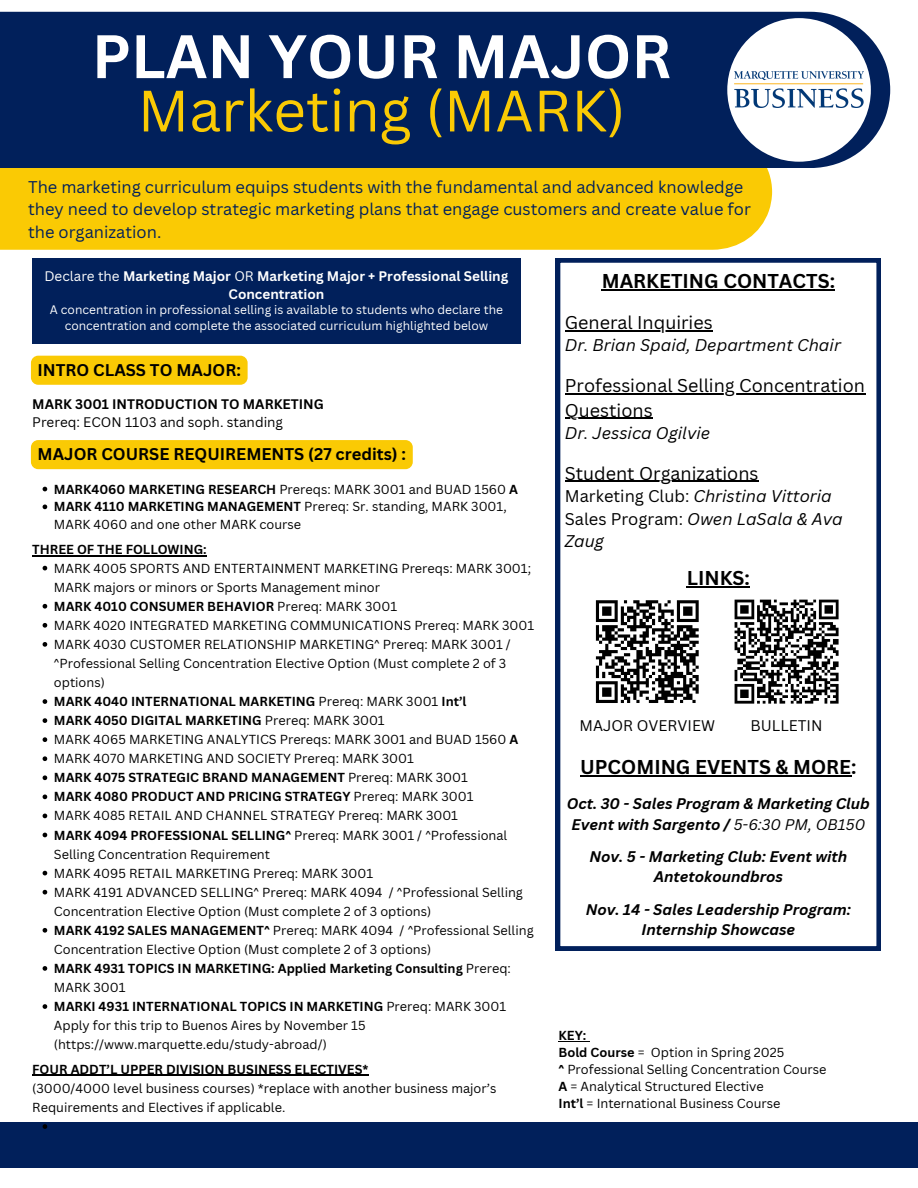
<style>
.page{position:relative;width:918px;height:1188px;background:#fff}
.page>*{position:absolute;margin:0;border:0;box-sizing:border-box;transform-origin:0 0}
.t1{font:700 60px "Canva Sans";color:#fff}
.t2{font:57px "Canva Sans";color:#faca04}
.t3{font:700 19.5px "Canva Sans";color:#000}
.t4{font:18px "Canva Sans";color:#000}
.t5{font:16.5px/22.5px "Canva Sans";color:#01205b}
.t6{font:italic 16.5px/22.5px "Canva Sans";color:#000}
.t7{font:700 16.5px "Canva Sans";color:#000}
.t8{font:italic 700 15px/20.2px "Canva Sans";color:#000;text-align:center}
.t9{font:15px "Canva Sans";color:#000}
.t10{font:700 13.5px/18px "Canva Sans";color:#fff;text-align:center}
.t11{font:700 13.5px "Canva Sans";color:#000}
.t12{font:13.5px "Canva Sans";color:#000}
.t13{font:12.75px/19px "Canva Sans";color:#000}
.t14{font:700 12.75px/19px "Canva Sans";color:#000}
.t15{font:12px/15.8px "Canva Sans";color:#fff;text-align:center}
.s1{font-weight:400}
.s2{font-weight:700}
.s3{font-style:normal}
</style>
<div class="page">
<div style="left:0;top:168px;width:772px;height:82px;background:#faca04"></div>
<div style="left:0;top:12px;width:890px;height:156px;background:#01205b"></div>
<div style="left:727px;top:18px;width:144px;height:144px;background:#fff;border-radius:50%"></div>
<img style="left:735px;top:72px;width:128px;height:36px">
<svg style="left:556px;top:258px;width:325px;height:692px"></svg>
<hr style="left:602px;top:290px;width:233px;height:1px;background:#000">
<hr style="left:565px;top:330px;width:148px;height:1px;background:#000">
<hr style="left:565px;top:393px;width:300px;height:1px;background:#000">
<hr style="left:565px;top:418px;width:88px;height:1px;background:#000">
<hr style="left:565px;top:481px;width:194px;height:1px;background:#000">
<hr style="left:687px;top:587px;width:63px;height:1px;background:#000">
<hr style="left:580px;top:776px;width:271px;height:1px;background:#000">
<div style="left:590px;top:594px;width:115px;height:115px;background:#fff"></div>
<svg style="left:595px;top:600px;width:104px;height:103px"></svg>
<div style="left:729px;top:594px;width:115px;height:115px;background:#fff"></div>
<svg style="left:734px;top:599px;width:105px;height:105px"></svg>
<div style="left:32px;top:258px;width:489px;height:86px;background:#01205b"></div>
<div style="left:0;top:1122px;width:918px;height:45px;background:#01205b"></div>
<svg style="left:559px;top:1041px;width:30px;height:1px"></svg>
<div style="left:31px;top:356px;width:217px;height:29px;background:#faca04;border-radius:7px"></div>
<div style="left:31px;top:440px;width:382px;height:29px;background:#faca04;border-radius:7px"></div>
<svg style="left:43px;top:487px;width:4px;height:4px"></svg>
<svg style="left:43px;top:505px;width:4px;height:4px"></svg>
<hr style="left:32px;top:555px;width:175px;height:1px;background:#000">
<svg style="left:43px;top:566px;width:4px;height:4px"></svg>
<svg style="left:43px;top:604px;width:4px;height:5px"></svg>
<svg style="left:43px;top:623px;width:4px;height:5px"></svg>
<svg style="left:43px;top:642px;width:4px;height:5px"></svg>
<svg style="left:43px;top:699px;width:4px;height:5px"></svg>
<svg style="left:43px;top:718px;width:4px;height:5px"></svg>
<svg style="left:43px;top:737px;width:4px;height:5px"></svg>
<svg style="left:43px;top:756px;width:4px;height:5px"></svg>
<svg style="left:43px;top:775px;width:4px;height:5px"></svg>
<svg style="left:43px;top:795px;width:4px;height:4px"></svg>
<svg style="left:43px;top:814px;width:4px;height:4px"></svg>
<svg style="left:43px;top:833px;width:4px;height:4px"></svg>
<svg style="left:43px;top:871px;width:4px;height:4px"></svg>
<svg style="left:43px;top:890px;width:4px;height:5px"></svg>
<svg style="left:43px;top:928px;width:4px;height:5px"></svg>
<svg style="left:43px;top:966px;width:4px;height:5px"></svg>
<svg style="left:43px;top:1004px;width:4px;height:5px"></svg>
<hr style="left:32px;top:1075px;width:337px;height:1px;background:#000">
<svg style="left:43px;top:1124px;width:4px;height:5px"></svg>
<p class="t1" style="left:92px;top:14px;width:581px">PLAN YOUR MAJOR</p>
<p class="t2" style="left:138px;top:71px;width:489px">Marketing (MARK)</p>
<p class="t5" style="left:28px;top:175px;width:724px">The marketing curriculum equips students with the fundamental and advanced knowledge they need to develop strategic marketing plans that engage customers and create value for the organization.</p>
<h3 class="t10" style="left:44px;top:266px;width:465px"><span class="s1">Declare the</span> Marketing Major <span class="s1">OR</span> Marketing Major + Professional Selling<br>Concentration</h3>
<p class="t15" style="left:50px;top:302px;width:455px">A concentration in professional selling is available to students who declare the concentration and complete the associated curriculum highlighted below</p>
<p class="t7" style="left:38px;top:358px;width:205px">INTRO CLASS TO MAJOR:</p>
<p class="t11" style="left:32px;top:394px;width:293px">MARK 3001 INTRODUCTION TO MARKETING</p>
<p class="t12" style="left:32px;top:412px;width:252px">Prereq: ECON 1103 and soph. standing</p>
<p class="t7" style="left:38px;top:443px;width:370px">MAJOR COURSE REQUIREMENTS (27 credits) :</p>
<p class="t13" style="left:54px;top:479px;width:466px"><span class="s2">MARK4060 MARKETING RESEARCH</span> Prereqs: MARK 3001 and BUAD 1560 <span class="s2">A</span></p>
<p class="t13" style="left:54px;top:498px;width:454px;line-height:17.9px"><span class="s2">MARK 4110 MARKETING MANAGEMENT</span> Prereq: Sr. standing, MARK 3001,<br>MARK 4060 and one other MARK course</p>
<p class="t14" style="left:32px;top:540px;width:176px">THREE OF THE FOLLOWING:</p>
<p class="t13" style="left:54px;top:558px;width:479px">MARK 4005 SPORTS AND ENTERTAINMENT MARKETING Prereqs: MARK 3001;<br>MARK majors or minors or Sports Management minor</p>
<p class="t14" style="left:54px;top:596px;width:345px">MARK 4010 CONSUMER BEHAVIOR <span class="s1">Prereq: MARK 3001</span></p>
<p class="t13" style="left:54px;top:615px;width:482px">MARK 4020 INTEGRATED MARKETING COMMUNICATIONS Prereq: MARK 3001</p>
<p class="t13" style="left:54px;top:634px;width:458px">MARK 4030 CUSTOMER RELATIONSHIP MARKETING^ Prereq: MARK 3001 / ^Professional Selling Concentration Elective Option (Must complete 2 of 3 options)</p>
<p class="t14" style="left:54px;top:692px;width:414px">MARK 4040 INTERNATIONAL MARKETING <span class="s1">Prereq: MARK 3001</span> Int’l</p>
<p class="t14" style="left:54px;top:711px;width:332px">MARK 4050 DIGITAL MARKETING <span class="s1">Prereq: MARK 3001</span></p>
<p class="t13" style="left:54px;top:730px;width:466px">MARK 4065 MARKETING ANALYTICS Prereqs: MARK 3001 and BUAD 1560 <span class="s2">A</span></p>
<p class="t13" style="left:54px;top:749px;width:361px">MARK 4070 MARKETING AND SOCIETY Prereq: MARK 3001</p>
<p class="t14" style="left:54px;top:768px;width:416px">MARK 4075 STRATEGIC BRAND MANAGEMENT <span class="s1">Prereq: MARK 3001</span></p>
<p class="t14" style="left:54px;top:787px;width:421px">MARK 4080 PRODUCT AND PRICING STRATEGY <span class="s1">Prereq: MARK 3001</span></p>
<p class="t13" style="left:54px;top:806px;width:406px">MARK 4085 RETAIL AND CHANNEL STRATEGY Prereq: MARK 3001</p>
<p class="t13" style="left:54px;top:825px;width:455px"><span class="s2">MARK 4094 PROFESSIONAL SELLING^</span> Prereq: MARK 3001 / ^Professional<br>Selling Concentration Requirement</p>
<p class="t13" style="left:54px;top:863px;width:321px">MARK 4095 RETAIL MARKETING Prereq: MARK 3001</p>
<p class="t13" style="left:54px;top:882px;width:471px">MARK 4191 ADVANCED SELLING^ Prereq: MARK 4094 / ^Professional Selling<br>Concentration Elective Option (Must complete 2 of 3 options)</p>
<p class="t13" style="left:54px;top:920px;width:481px"><span class="s2">MARK 4192 SALES MANAGEMENT^</span> Prereq: MARK 4094 / ^Professional Selling<br>Concentration Elective Option (Must complete 2 of 3 options)</p>
<p class="t14" style="left:54px;top:958px;width:458px">MARK 4931 TOPICS IN MARKETING: Applied Marketing Consulting <span class="s1">Prereq:<br>MARK 3001</span></p>
<p class="t13" style="left:54px;top:997px;width:454px"><span class="s2">MARKI 4931 INTERNATIONAL TOPICS IN MARKETING</span> Prereq: MARK 3001<br>Apply for this trip to Buenos Aires by November 15 (https://www.marquette.edu/study-abroad/)</p>
<p class="t14" style="left:32px;top:1059px;width:338px">FOUR ADDT’L UPPER DIVISION BUSINESS ELECTIVES*</p>
<p class="t13" style="left:32px;top:1078px;width:466px">(3000/4000 level business courses) *replace with another business major’s<br>Requirements and Electives if applicable.</p>
<h2 class="t3" style="left:602px;top:268px;width:235px">MARKETING CONTACTS:</h2>
<p class="t4" style="left:565px;top:310px;width:149px">General Inquiries</p>
<p class="t6" style="left:565px;top:334px;width:278px">Dr. Brian Spaid, Department Chair</p>
<p class="t4" style="left:565px;top:373px;width:302px">Professional Selling Concentration</p>
<p class="t4" style="left:565px;top:397px;width:89px">Questions</p>
<p class="t6" style="left:565px;top:421px;width:147px">Dr. Jessica Ogilvie</p>
<h3 class="t4" style="left:565px;top:460px;width:195px">Student Organizations</h3>
<h3 class="t6" style="left:565px;top:484px;width:280px"><span class="s3">Marketing Club:</span> Christina Vittoria<br><span class="s3">Sales Program:</span> Owen LaSala &amp; Ava<br>Zaug</h3>
<p class="t3" style="left:687px;top:565px;width:65px">LINKS:</p>
<p class="t9" style="left:580px;top:715px;width:137px">MAJOR OVERVIEW</p>
<h6 class="t9" style="left:751px;top:715px;width:74px">BULLETIN</h6>
<p class="t3" style="left:580px;top:754px;width:278px">UPCOMING EVENTS &amp; MORE:</p>
<h4 class="t8" style="left:567px;top:793px;width:305px">Oct. 30 - Sales Program &amp; Marketing Club<br>Event with Sargento / <span class="s1">5-6:30 PM, OB150</span></h4>
<h4 class="t8" style="left:590px;top:846px;width:259px">Nov. 5 - Marketing Club: Event with<br>Antetokoundbros</h4>
<h3 class="t8" style="left:586px;top:899px;width:267px">Nov. 14 - Sales Leadership Program:<br>Internship Showcase</h3>
<h6 class="t14" style="left:559px;top:1026px;width:29px">KEY:</h6>
<h5 class="t13" style="left:559px;top:1043px;width:227px"><span class="s2">Bold Course</span> = Option in Spring 2025</h5>
<p class="t13" style="left:559px;top:1060px;width:270px"><span class="s2">^</span> Professional Selling Concentration Course</p>
<p class="t13" style="left:559px;top:1077px;width:207px"><span class="s2">A</span> = Analytical Structured Elective</p>
<p class="t13" style="left:559px;top:1094px;width:224px"><span class="s2">Int’l</span> = International Business Course</p>
</div>
